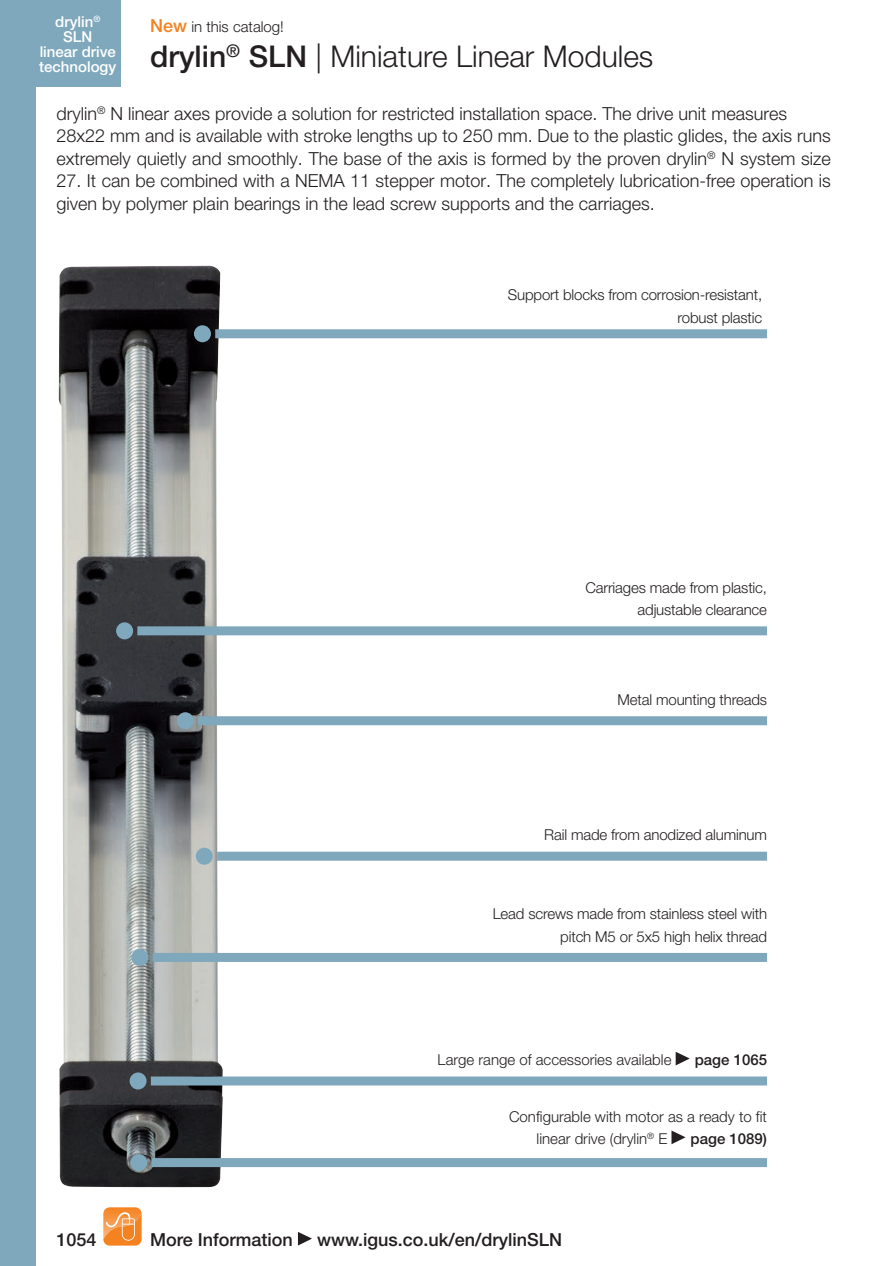
<style>
.page{position:relative;width:894px;height:1266px;background:#fff}
.page>*{position:absolute;margin:0;border:0;box-sizing:border-box;transform-origin:0 0}
.t1{font:300 30px "Helvetica Neue LT";color:#231f20}
.t2{font:300 18px/22.5px "Helvetica Neue LT";color:#231f20}
.t3{font:500 18px "Helvetica Neue LT";color:#231f20}
.t4{font:300 15px/22.5px "Helvetica Neue LT";letter-spacing:-.01em;color:#231f20;text-align:right}
.t5{font:500 15px/15px "Helvetica Neue LT";color:#fff;text-align:center}
.t6{font:500 15px "Helvetica Neue LT";color:#231f20}
.s1{font-weight:500;font-size:18px;color:#f58220}
.s2{font-weight:500}
</style>
<div class="page">
<div style="left:0;top:0;width:35px;height:1265px;background:#7fa8bc"></div>
<div style="left:0;top:0;width:120px;height:86px;background:#7fa8bc"></div>
<svg style="left:103px;top:1207px;width:39px;height:38px"></svg>
<img style="left:59px;top:265px;width:164px;height:922px">
<div style="left:116px;top:622px;width:17px;height:17px;background:#7fa8bc;border-radius:50%"></div>
<div style="left:137px;top:626px;width:630px;height:9px;background:#7fa8bc"></div>
<svg style="left:675px;top:1051px;width:14px;height:14px"></svg>
<svg style="left:671px;top:1130px;width:14px;height:14px"></svg>
<div style="left:194px;top:325px;width:17px;height:17px;background:#7fa8bc;border-radius:50%"></div>
<div style="left:215px;top:329px;width:552px;height:9px;background:#7fa8bc"></div>
<div style="left:129px;top:1072px;width:17px;height:17px;background:#7fa8bc;border-radius:50%"></div>
<div style="left:151px;top:1076px;width:616px;height:9px;background:#7fa8bc"></div>
<div style="left:196px;top:847px;width:17px;height:17px;background:#7fa8bc;border-radius:50%"></div>
<div style="left:177px;top:712px;width:17px;height:17px;background:#7fa8bc;border-radius:50%"></div>
<div style="left:217px;top:851px;width:550px;height:9px;background:#7fa8bc"></div>
<div style="left:198px;top:716px;width:569px;height:9px;background:#7fa8bc"></div>
<div style="left:131px;top:948px;width:17px;height:17px;background:#7fa8bc;border-radius:50%"></div>
<div style="left:153px;top:952px;width:614px;height:9px;background:#7fa8bc"></div>
<div style="left:130px;top:1153px;width:17px;height:17px;background:#7fa8bc;border-radius:50%"></div>
<div style="left:151px;top:1157px;width:616px;height:9px;background:#7fa8bc"></div>
<svg style="left:298px;top:1232px;width:14px;height:13px"></svg>
<p class="t5" style="left:40px;top:14px;width:78px">drylin<sup>®<br></sup>SLN<br>linear drive</p>
<p class="t4" style="left:150px;top:15px;width:135px"><span class="s1">New</span> in this catalog!</p>
<p class="t5" style="left:35px;top:22px;width:87px">drylin<sup>®<br></sup>SHT- Linear&shy;achsen</p>
<h1 class="t1" style="left:39px;top:38px;width:615px"><sub>technology</sub> <span class="s2">drylin</span><sup>®</sup> <span class="s2">SLN</span> | Miniature Linear Modules</h1>
<p class="t2" style="left:56px;top:102px;width:775px">drylin<sup>®</sup> N linear axes provide a solution for restricted installation space. The drive unit measures<br>28x22 mm and is available with stroke lengths up to 250 mm. Due to the plastic glides, the axis runs extremely quietly and smoothly. The base of the axis is formed by the proven drylin<sup>®</sup> N system size</p>
<p class="t2" style="left:56px;top:169px;width:775px">27. It can be combined with a NEMA 11 stepper motor. The completely lubrication-free operation is given by polymer plain bearings in the lead screw supports and the carriages.</p>
<p class="t4" style="left:508px;top:283px;width:256px">Support blocks from corrosion-resistant, robust plastic</p>
<p class="t4" style="left:585px;top:575px;width:183px">Carriages made from plastic, adjustable clearance</p>
<p class="t4" style="left:617px;top:688px;width:151px">Metal mounting threads</p>
<p class="t4" style="left:544px;top:823px;width:224px">Rail made from anodized aluminum</p>
<p class="t4" style="left:492px;top:902px;width:276px">Lead screws made from stainless steel with pitch M5 or 5x5 high helix thread</p>
<p class="t4" style="left:437px;top:1048px;width:235px">Large range of accessories available</p>
<p class="t6" style="left:694px;top:1051px;width:74px">page 1065</p>
<p class="t3" style="left:56px;top:1228px;width:42px">1054</p>
<p class="t4" style="left:536px;top:1104px;width:232px;text-align:left;text-indent:-28px">Configurable with motor as a ready to fit linear drive (drylin<sup>®</sup> E</p>
<p class="t6" style="left:690px;top:1129px;width:78px">page 1089)</p>
<p class="t3" style="left:150px;top:1228px;width:144px">More Information</p>
<p class="t3" style="left:317px;top:1228px;width:247px">www.igus.co.uk/en/drylinSLN</p>
</div>
